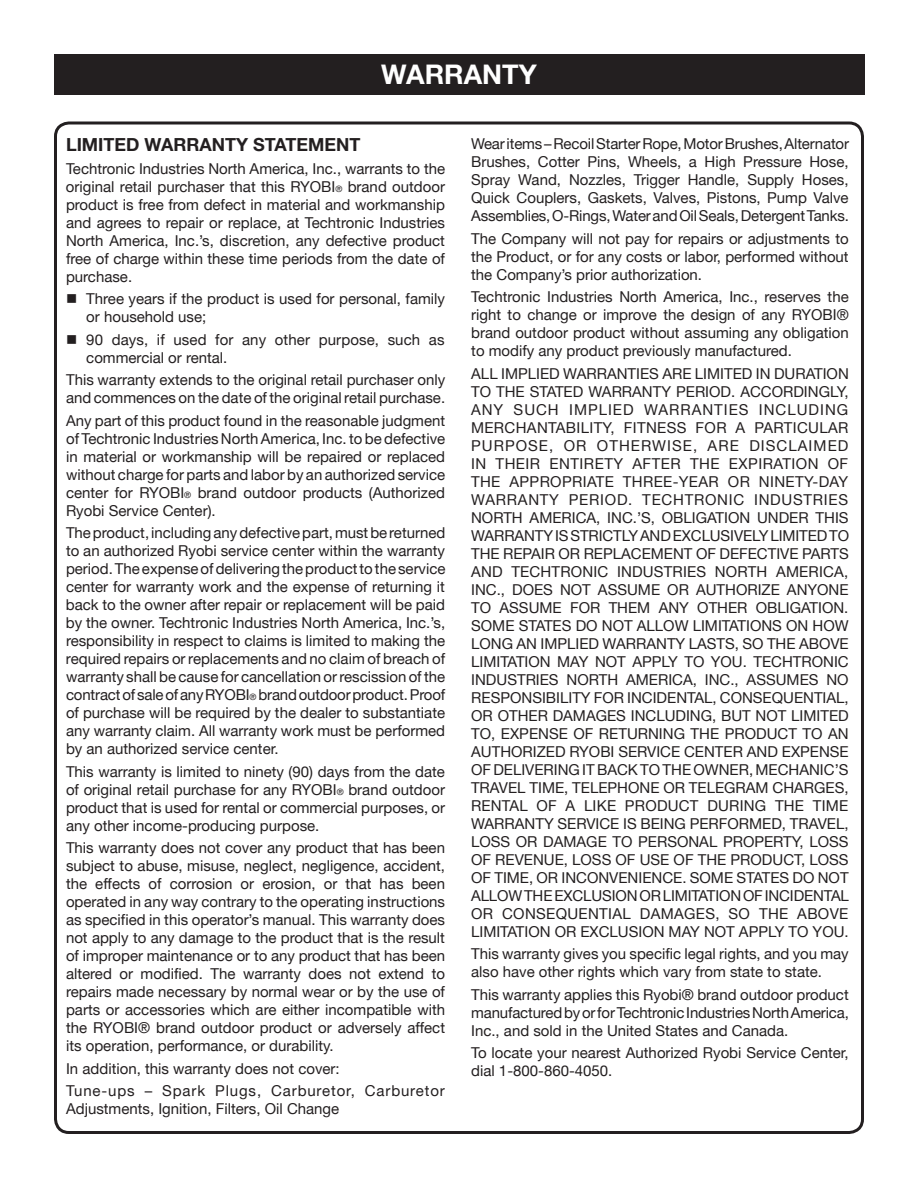
<style>
.page{position:relative;width:918px;height:1188px;background:#fff}
.page>*{position:absolute;margin:0;border:0;box-sizing:border-box;transform-origin:0 0}
.t1{font:700 27px "Helvetica Neue";color:#fff}
.t2{font:700 18px "Helvetica Neue";color:#231f20}
.t3{font:15px/18px "Helvetica Neue";color:#231f20;text-align:justify}
.t4{font:15px/22.5px "Helvetica Neue";letter-spacing:.04em;color:#231f20}
.t5{font:15px "Wingdings";color:#231f20}
.s1{font-size:8.7px}
</style>
<div class="page">
<div style="left:54px;top:54px;width:811px;height:40px;background:#231f20"></div>
<h1 class="t1" style="left:381px;top:57px;width:157px">WARRANTY</h1>
<p class="t2" style="left:66px;top:134px;width:296px">LIMITED WARRANTY STATEMENT</p>
<p class="t3" style="left:66px;top:159px;width:381px">Techtronic Industries North America, Inc., warrants to the original retail purchaser that this RYOBI<span class="s1">®</span> brand outdoor product is free from defect in material and workmanship and agrees to repair or replace, at Techtronic Industries North America, Inc.’s, discretion, any defective product free of charge within these time periods from the date of purchase.</p>
<p class="t3" style="left:86px;top:290px;width:360px">Three years if the product is used for personal, family or household use;</p>
<p class="t3" style="left:86px;top:330px;width:360px">90 days, if used for any other purpose, such as commercial or rental.</p>
<p class="t3" style="left:66px;top:371px;width:381px">This warranty extends to the original retail purchaser only and commences on the date of the original retail purchase.</p>
<p class="t3" style="left:66px;top:411px;width:381px">Any part of this product found in the reasonable judgment of Techtronic Industries North America, Inc. to be defective in material or workmanship will be repaired or replaced without charge for parts and labor by an authorized service center for RYOBI<span class="s1">®</span> brand outdoor products (Authorized Ryobi Service Center).</p>
<p class="t3" style="left:66px;top:524px;width:381px">Theproduct,includinganydefectivepart,mustbe returned to an authorized Ryobi service center within the warranty period.The expenseofdeliveringtheproducttothe service center for warranty work and the expense of returning it back to the owner after repair or replacement will be paid by the owner. Techtronic Industries North America, Inc.’s, responsibility in respect to claims is limited to making the required repairs or replacements and no claim of breach of warranty shall be cause for cancellation orrescission ofthe contractofsaleofanyRYOBI<span class="s1">®</span> brandoutdoorproduct.Proof of purchase will be required by the dealer to substantiate any warranty claim. All warranty work must be performed by an authorized service center.</p>
<p class="t3" style="left:66px;top:762px;width:381px">This warranty is limited to ninety (90) days from the date of original retail purchase for any RYOBI<span class="s1">®</span> brand outdoor product that is used for rental or commercial purposes, or any other income-producing purpose.</p>
<p class="t3" style="left:66px;top:839px;width:381px">This warranty does not cover any product that has been subject to abuse, misuse, neglect, negligence, accident, the effects of corrosion or erosion, or that has been operated in any way contrary to the operating instructions as specified in this operator’s manual. This warranty does not apply to any damage to the product that is the result of improper maintenance or to any product that has been altered or modified. The warranty does not extend to repairs made necessary by normal wear or by the use of parts or accessories which are either incompatible with the RYOBI® brand outdoor product or adversely affect its operation, performance, or durability.</p>
<p class="t4" style="left:66px;top:1057px;width:380px">In addition, this warranty does not cover:<br>Tune-ups – Spark Plugs, Carburetor, Carburetor</p>
<p class="t3" style="left:66px;top:1100px;width:275px">Adjustments, Ignition, Filters, Oil Change</p>
<p class="t5" style="left:66px;top:291px;width:13px">■</p>
<p class="t5" style="left:66px;top:331px;width:13px">■</p>
<p class="t3" style="left:471px;top:135px;width:379px">Wearitems–RecoilStarterRope,MotorBrushes,Alternator Brushes, Cotter Pins, Wheels, a High Pressure Hose, Spray Wand, Nozzles, Trigger Handle, Supply Hoses, Quick Couplers, Gaskets, Valves, Pistons, Pump Valve Assemblies,O-Rings,WaterandOilSeals,DetergentTanks.</p>
<p class="t3" style="left:471px;top:229px;width:379px">The Company will not pay for repairs or adjustments to the Product, or for any costs or labor, performed without the Company’s prior authorization.</p>
<p class="t3" style="left:471px;top:288px;width:379px">Techtronic Industries North America, Inc., reserves the right to change or improve the design of any RYOBI® brand outdoor product without assuming any obligation to modify any product previously manufactured.</p>
<p class="t3" style="left:471px;top:364px;width:380px">ALL IMPLIED WARRANTIES ARE LIMITED IN DURATION TO THE STATED WARRANTY PERIOD. ACCORDINGLY, ANY SUCH IMPLIED WARRANTIES INCLUDING MERCHANTABILITY, FITNESS FOR A PARTICULAR PURPOSE, OR OTHERWISE, ARE DISCLAIMED IN THEIR ENTIRETY AFTER THE EXPIRATION OF THE APPROPRIATE THREE-YEAR OR NINETY-DAY WARRANTY PERIOD. TECHTRONIC INDUSTRIES NORTH AMERICA, INC.’S, OBLIGATION UNDER THIS WARRANTYISSTRICTLYANDEXCLUSIVELYLIMITEDTO THE REPAIR OR REPLACEMENT OF DEFECTIVE PARTS AND TECHTRONIC INDUSTRIES NORTH AMERICA, INC., DOES NOT ASSUME OR AUTHORIZE ANYONE TO ASSUME FOR THEM ANY OTHER OBLIGATION.<br>SOME STATES DO NOT ALLOW LIMITATIONS ON HOW LONG AN IMPLIED WARRANTY LASTS, SO THE ABOVE LIMITATION MAY NOT APPLY TO YOU. TECHTRONIC INDUSTRIES NORTH AMERICA, INC., ASSUMES NO RESPONSIBILITY FOR INCIDENTAL, CONSEQUENTIAL, OR OTHER DAMAGES INCLUDING, BUT NOT LIMITED TO, EXPENSE OF RETURNING THE PRODUCT TO AN AUTHORIZED RYOBI SERVICE CENTER AND EXPENSE OF DELIVERING ITBACK TO THE OWNER, MECHANIC’S TRAVEL TIME, TELEPHONE OR TELEGRAM CHARGES, RENTAL OF A LIKE PRODUCT DURING THE TIME WARRANTY SERVICE IS BEING PERFORMED, TRAVEL, LOSS OR DAMAGE TO PERSONAL PROPERTY, LOSS OF REVENUE, LOSS OF USE OF THE PRODUCT, LOSS OF TIME, OR INCONVENIENCE. SOME STATES DO NOT ALLOWTHEEXCLUSIONORLIMITATIONOFINCIDENTAL OR CONSEQUENTIAL DAMAGES, SO THE ABOVE LIMITATION OR EXCLUSION MAY NOT APPLY TO YOU.</p>
<p class="t3" style="left:471px;top:945px;width:379px">This warranty gives you specific legal rights, and you may also have other rights which vary from state to state.</p>
<p class="t3" style="left:471px;top:985px;width:379px">This warranty applies this Ryobi® brand outdoor product manufacturedbyorforTechtronicIndustriesNorthAmerica, Inc., and sold in the United States and Canada.</p>
<p class="t3" style="left:471px;top:1044px;width:379px">To locate your nearest Authorized Ryobi Service Center, dial 1-800-860-4050.</p>
</div>
